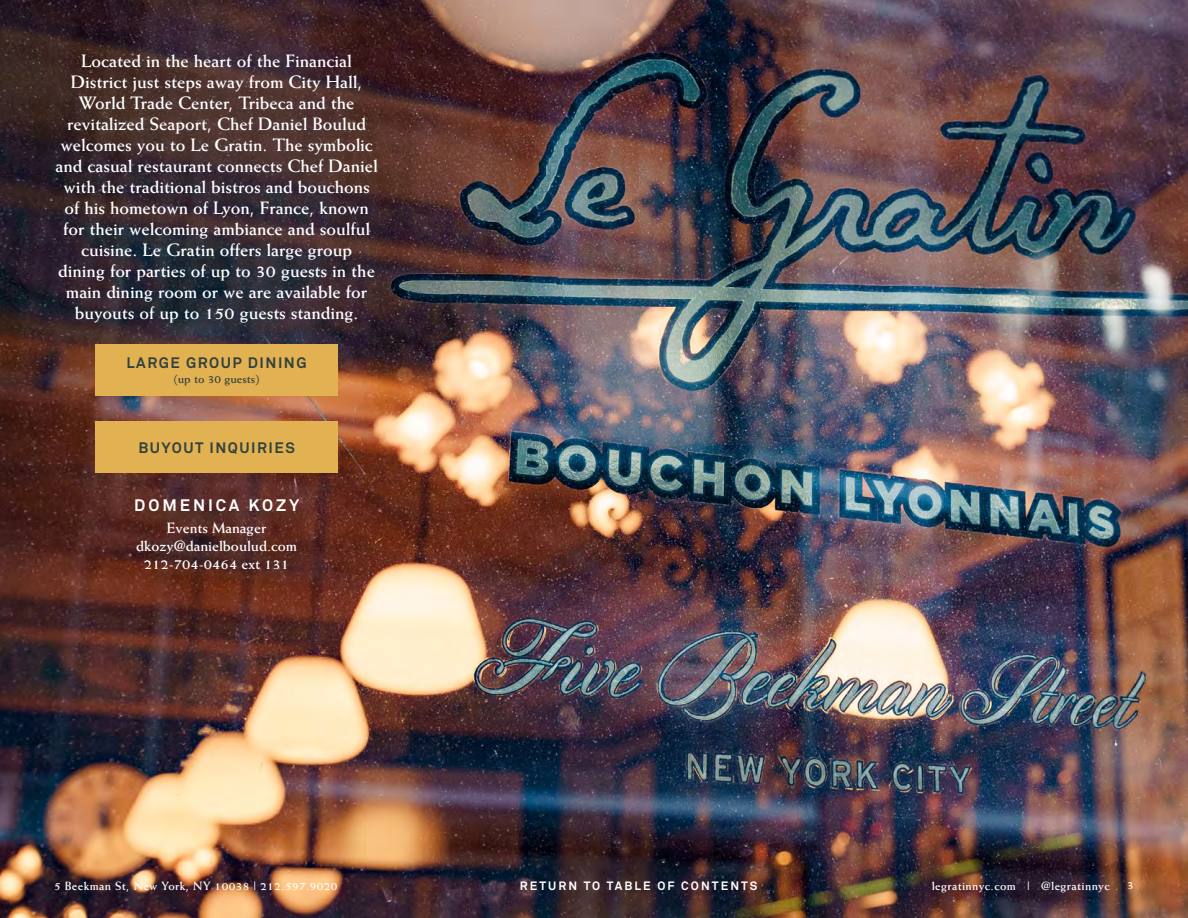
<style>
.page{position:relative;width:1188px;height:918px;background:#fff}
.page>*{position:absolute;margin:0;border:0;box-sizing:border-box;transform-origin:0 0}
.t1{font:700 18px/21px "Weiss Std";color:#fff;text-align:center}
.t2{font:700 16.5px "Akkurat";letter-spacing:.175em;color:#fff}
.t3{font:700 15px/18px "Weiss Std";color:#fff;text-align:center}
.t4{font:700 15px "Akkurat";letter-spacing:.1em;color:#32413e}
.t5{font:700 12px "Weiss Std";letter-spacing:.03em;color:#fff}
.t6{font:700 12px "Akkurat";letter-spacing:.175em;color:#fff}
.t7{font:700 12px "Weiss Std";color:#32413e}
</style>
<div class="page">
<img style="left:0;top:0;width:1188px;height:918px">
<svg style="left:59px;top:57px;width:336px;height:283px;background:#3c2c31"></svg>
<div style="left:96px;top:344px;width:242px;height:52px;background:#e2b152"></div>
<div style="left:96px;top:422px;width:242px;height:51px;background:#e2b152"></div>
<svg style="left:138px;top:501px;width:179px;height:87px;background:#592a22"></svg>
<p class="t1" style="left:56px;top:50px;width:324px">Located in the heart of the Financial District just steps away from City Hall, World Trade Center, Tribeca and the revitalized Seaport, Chef Daniel Boulud welcomes you to Le Gratin. The symbolic and casual restaurant connects Chef Daniel with the traditional bistros and bouchons of his hometown of Lyon, France, known for their welcoming ambiance and soulful cuisine. Le Gratin offers large group<br>dining for parties of up to 30 guests in the main dining room or we are available for buyouts of up to 150 guests standing.</p>
<p class="t4" style="left:127px;top:353px;width:182px">LARGE GROUP DINING</p>
<p class="t7" style="left:174px;top:372px;width:87px">(up to 30 guests)</p>
<p class="t4" style="left:138px;top:438px;width:158px">BUYOUT INQUIRIES</p>
<p class="t2" style="left:134px;top:494px;width:167px">DOMENICA KOZY</p>
<p class="t3" style="left:136px;top:518px;width:162px">Events Manager dkozy@danielboulud.com<br>212-704-0464 ext 131</p>
<p class="t5" style="left:54px;top:878px;width:285px">5 Beekman St, New York, NY 10038 | 212.597.9020</p>
<p class="t6" style="left:520px;top:878px;width:239px">RETURN TO TABLE OF CONTENTS</p>
<p class="t5" style="left:932px;top:879px;width:179px">legratinnyc.com | @legratinnyc</p>
<p class="t5" style="left:1127px;top:878px;width:8px">3</p>
</div>
